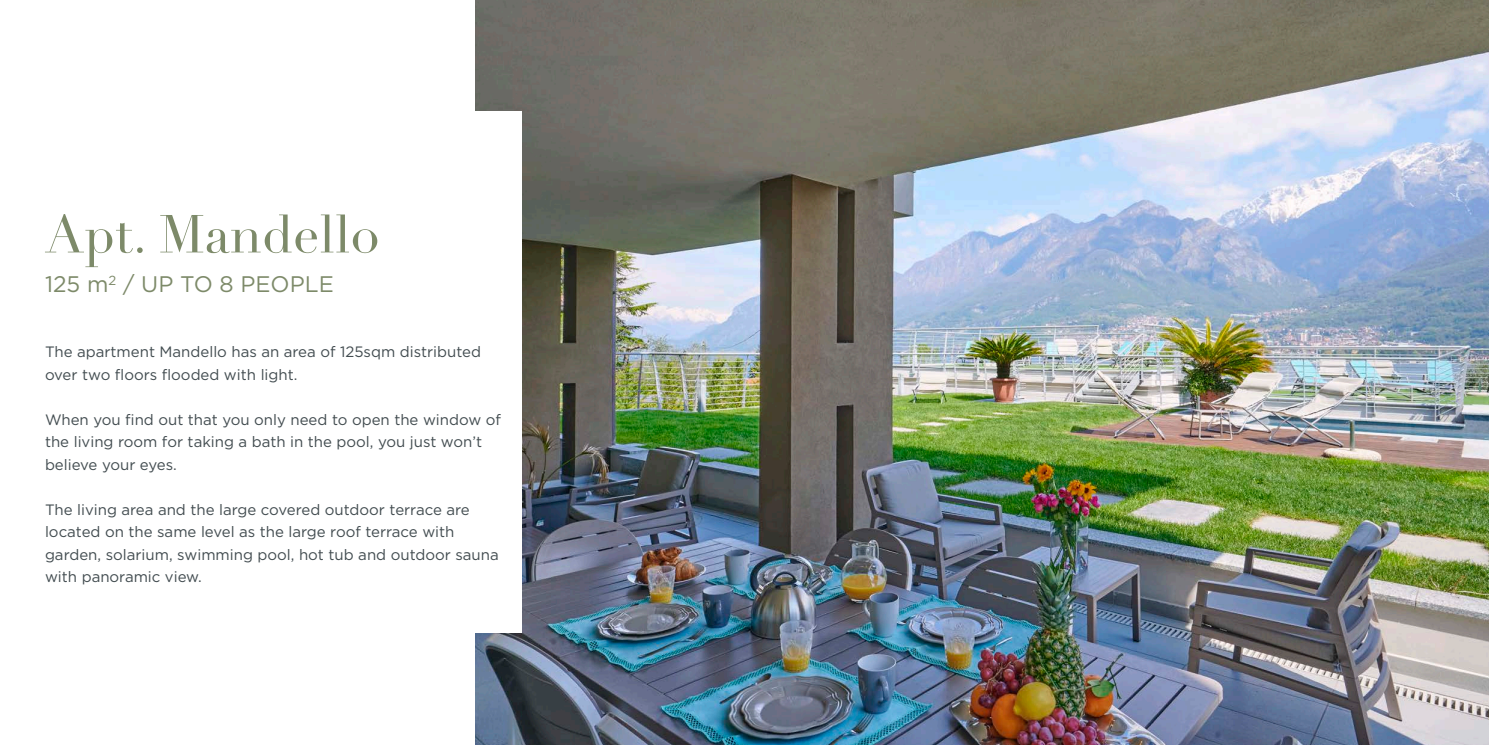
<style>
.page{position:relative;width:1489px;height:745px;background:#fff}
.page>*{position:absolute;margin:0;border:0;box-sizing:border-box;transform-origin:0 0}
.t1{font:52.5px "Didot";color:#7d8a69}
.t2{font:22.5px "Gotham";color:#7d8a69}
.t3{font:15px/22.5px "Gotham";color:#424c50}
</style>
<div class="page">
<img style="left:475px;top:0;width:1013px;height:744px">
<div style="left:0;top:112px;width:521px;height:520px;background:#fff"></div>
<p class="t1" style="left:45px;top:202px;width:336px">Apt. Mandello</p>
<p class="t2" style="left:45px;top:270px;width:290px">125 m<sup>2</sup> / UP TO 8 PEOPLE</p>
<p class="t3" style="left:45px;top:340px;width:437px">The apartment Mandello has an area of 125sqm distributed over two floors flooded with light.</p>
<p class="t3" style="left:45px;top:407px;width:457px">When you find out that you only need to open the window of the living room for taking a bath in the pool, you just won’t believe your eyes.</p>
<p class="t3" style="left:45px;top:497px;width:455px">The living area and the large covered outdoor terrace are located on the same level as the large roof terrace with garden, solarium, swimming pool, hot tub and outdoor sauna with panoramic view.</p>
</div>
